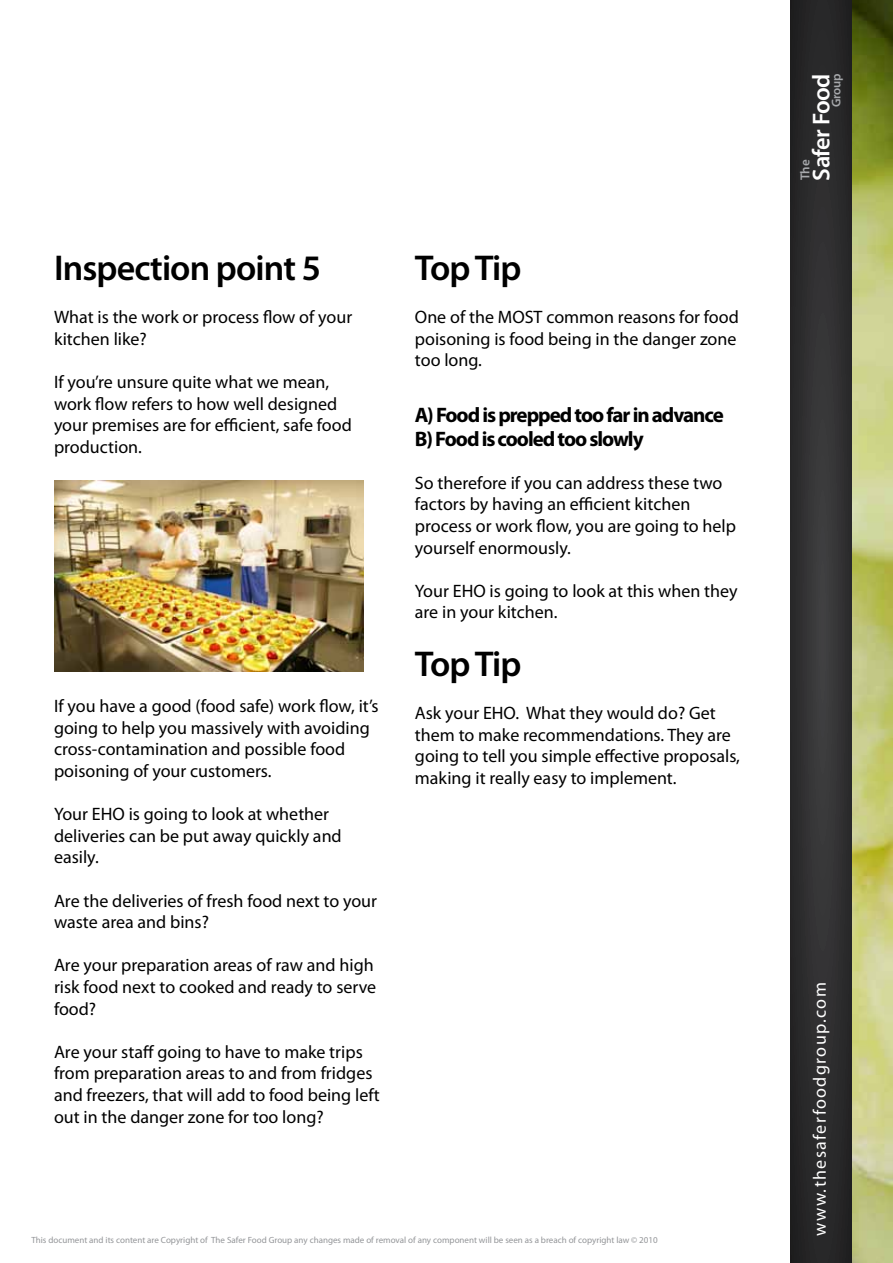
<style>
.page{position:relative;width:893px;height:1263px;background:#fff}
.page>*{position:absolute;margin:0;border:0;box-sizing:border-box;transform-origin:0 0}
.t1{font:600 36px "Myriad Pro";letter-spacing:-.025em;color:#000}
.t2{font:600 24.45px "Myriad Pro";letter-spacing:-.025em;color:#fff}
.t3{font:700 21px/24px "Myriad Pro";letter-spacing:-.05em;color:#000}
.t4{font:18px/21.6px "Myriad Pro";color:#000}
.t5{font:18px "Myriad Pro";letter-spacing:.075em;color:#fff}
.t6{font:600 13.05px "Myriad Pro";color:#a7a9ac}
.t7{font:600 12.6px "Myriad Pro";letter-spacing:-.025em;color:#a7a9ac}
.t8{font:9px "Myriad Pro";color:#939598}
</style>
<div class="page">
<svg style="left:791px;top:0;width:62px;height:1263px;background:#302f2f"></svg>
<img style="left:853px;top:0;width:40px;height:1263px">
<img style="left:54px;top:480px;width:309px;height:192px">
<h1 class="t1" style="left:54px;top:245px;width:268px">Inspection point 5</h1>
<p class="t4" style="left:54px;top:306px;width:300px">What is the work or process flow of your kitchen like?</p>
<p class="t4" style="left:54px;top:371px;width:299px">If you’re unsure quite what we mean, work flow refers to how well designed your premises are for efficient, safe food production.</p>
<p class="t4" style="left:54px;top:695px;width:326px">If you have a good (food safe) work flow, it’s going to help you massively with avoiding cross-contamination and possible food poisoning of your customers.</p>
<p class="t4" style="left:54px;top:803px;width:289px">Your EHO is going to look at whether deliveries can be put away quickly and easily.</p>
<p class="t4" style="left:54px;top:889px;width:324px">Are the deliveries of fresh food next to your waste area and bins?</p>
<p class="t4" style="left:54px;top:954px;width:324px">Are your preparation areas of raw and high risk food next to cooked and ready to serve food?</p>
<p class="t4" style="left:54px;top:1040px;width:327px">Are your staff going to have to make trips from preparation areas to and from fridges and freezers, that will add to food being left out in the danger zone for too long?</p>
<h1 class="t1" style="left:415px;top:245px;width:108px">Top Tip</h1>
<p class="t4" style="left:415px;top:306px;width:325px">One of the MOST common reasons for food poisoning is food being in the danger zone too long.</p>
<p class="t3" style="left:415px;top:402px;width:310px">A) Food is prepped too far in advance<br>B) Food is cooled too slowly</p>
<p class="t4" style="left:415px;top:472px;width:323px">So therefore if you can address these two factors by having an efficient kitchen process or work flow, you are going to help yourself enormously.</p>
<p class="t4" style="left:415px;top:580px;width:324px">Your EHO is going to look at this when they are in your kitchen.</p>
<h1 class="t1" style="left:415px;top:641px;width:108px">Top Tip</h1>
<p class="t4" style="left:415px;top:702px;width:327px">Ask your EHO. What they would do? Get them to make recommendations. They are going to tell you simple effective proposals, making it really easy to implement.</p>
<p class="t8" style="left:31px;top:1234px;width:628px">This document and its content are Copyright of The Safer Food Group any changes made of removal of any component will be seen as a breach of copyright law © 2010</p>
<h2 class="t2" style="left:806px;top:181px;width:109px;rotate:-90deg">Safer Food</h2>
<p class="t7" style="left:828px;top:107px;width:35px;rotate:-90deg">Group</p>
<p class="t6" style="left:797px;top:180px;width:22px;rotate:-90deg">The</p>
<p class="t5" style="left:809px;top:1236px;width:255px;rotate:-90deg">www.thesaferfoodgroup.com</p>
</div>
